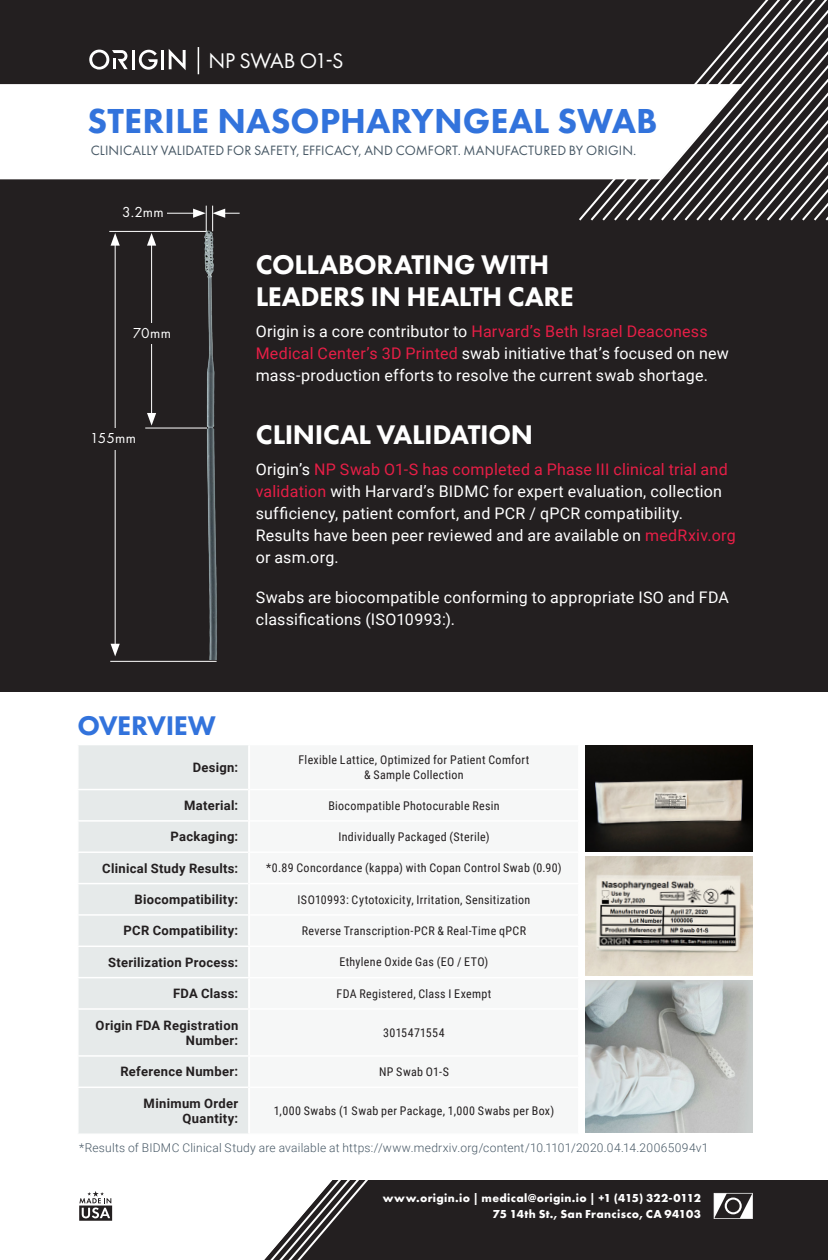
<style>
.page{position:relative;width:828px;height:1260px;background:#fff}
.page>*{position:absolute;margin:0;border:0;box-sizing:border-box;transform-origin:0 0}
.t1{font:800 36px "Futura PT";color:#3273dc}
.t2{font:800 28px/32px "Futura PT";letter-spacing:-.01em;color:#fff}
.t3{font:800 28px "Futura PT";letter-spacing:-.015em;color:#3273dc}
.t4{font:22px "Futura PT";letter-spacing:-.015em;color:#fff}
.Body{font:16px/22px "Roboto";letter-spacing:.015em;color:#fff}
.Body-2{font:15px "Futura PT";letter-spacing:.01em;color:#fff}
.t5{font:14px "Futura PT";letter-spacing:.01em;color:#475865}
.Table_Header{font:700 13px/15.6px "Roboto";letter-spacing:.025em;color:#231f20;text-align:right}
.Table_Body{font:12px/14.4px "Roboto Condensed";letter-spacing:.025em;color:#231f20;text-align:center}
.Disclaimer{font:300 12px "Roboto";letter-spacing:.02em;color:#475865}
.Body_2{font:700 12px "Futura PT";letter-spacing:.03em;color:#fff}
.s1{color:#e61e46}
</style>
<div class="page">
<div style="left:0;top:0;width:828px;height:692px;background:#231f20"></div>
<div style="left:0;top:1180px;width:828px;height:80px;background:#231f20"></div>
<img style="left:203px;top:231px;width:14px;height:428px">
<svg style="left:647px;top:0;width:181px;height:221px"></svg>
<hr style="left:151px;top:242px;width:1px;height:174px;background:#fff">
<svg style="left:147px;top:233px;width:9px;height:13px"></svg>
<svg style="left:147px;top:413px;width:9px;height:13px"></svg>
<hr style="left:115px;top:242px;width:1px;height:405px;background:#fff">
<svg style="left:111px;top:233px;width:9px;height:13px"></svg>
<svg style="left:111px;top:644px;width:9px;height:12px"></svg>
<div style="left:93px;top:428px;width:34px;height:22px;background:#231f20"></div>
<div style="left:133px;top:323px;width:33px;height:21px;background:#231f20"></div>
<div style="left:79px;top:745px;width:169px;height:388px;background:#e6eaea"></div>
<hr style="left:77px;top:789px;width:171px;height:1px;background:#fff">
<hr style="left:77px;top:820px;width:171px;height:2px;background:#fff">
<hr style="left:77px;top:851px;width:171px;height:2px;background:#fff">
<hr style="left:77px;top:883px;width:171px;height:1px;background:#fff">
<hr style="left:77px;top:914px;width:171px;height:2px;background:#fff">
<hr style="left:77px;top:1087px;width:171px;height:1px;background:#fff">
<hr style="left:77px;top:946px;width:172px;height:1px;background:#fff">
<hr style="left:77px;top:977px;width:172px;height:1px;background:#fff">
<hr style="left:77px;top:1008px;width:172px;height:2px;background:#fff">
<hr style="left:77px;top:1055px;width:172px;height:2px;background:#fff">
<div style="left:0;top:84px;width:742px;height:95px;background:#fff"></div>
<svg style="left:714px;top:1193px;width:39px;height:26px"></svg>
<hr style="left:109px;top:231px;width:97px;height:1px;background:#fff">
<hr style="left:145px;top:428px;width:62px;height:1px;background:#fff">
<hr style="left:110px;top:661px;width:107px;height:1px;background:#fff">
<svg style="left:167px;top:206px;width:73px;height:25px"></svg>
<svg style="left:198px;top:47px;width:1px;height:27px"></svg>
<svg style="left:0;top:1180px;width:368px;height:80px"></svg>
<hr style="left:132px;top:50px;width:3px;height:19px;background:#fff">
<svg style="left:139px;top:50px;width:19px;height:20px"></svg>
<hr style="left:161px;top:50px;width:3px;height:19px;background:#fff">
<svg style="left:169px;top:49px;width:17px;height:21px"></svg>
<svg style="left:89px;top:50px;width:39px;height:20px"></svg>
<img style="left:585px;top:745px;width:168px;height:107px">
<img style="left:585px;top:856px;width:168px;height:120px">
<img style="left:585px;top:980px;width:168px;height:153px">
<h2 class="t4" style="left:209px;top:47px;width:136px">NP SWAB O1-S</h2>
<h1 class="t1" style="left:88px;top:98px;width:571px">STERILE NASOPHARYNGEAL SWAB</h1>
<h3 class="t5" style="left:91px;top:142px;width:547px">CLINICALLY VALIDATED FOR SAFETY, EFFICACY, AND COMFORT. MANUFACTURED BY ORIGIN.</h3>
<p class="Body-2" style="left:122px;top:203px;width:43px">3.2mm</p>
<p class="Body-2" style="left:133px;top:324px;width:40px">70mm</p>
<p class="Body-2" style="left:90px;top:429px;width:47px">155mm</p>
<h2 class="t3" style="left:77px;top:708px;width:140px">OVERVIEW</h2>
<h2 class="t2" style="left:256px;top:248px;width:320px">COLLABORATING WITH<br>LEADERS IN HEALTH CARE</h2>
<p class="Body" style="left:256px;top:319px;width:475px">Origin is a core contributor to <span class="s1">Harvard’s Beth Israel Deaconess<br>Medical Center’s 3D Printed</span> swab initiative that’s focused on new mass-production efforts to resolve the current swab shortage.</p>
<h2 class="t2" style="left:256px;top:418px;width:279px">CLINICAL VALIDATION</h2>
<p class="Body" style="left:256px;top:458px;width:482px">Origin’s <span class="s1">NP Swab O1-S has completed a Phase III clinical trial and validation</span> with Harvard’s BIDMC for expert evaluation, collection sufficiency, patient comfort, and PCR / qPCR compatibility.<br>Results have been peer reviewed and are available on <span class="s1">medRxiv.org </span>or asm.org.</p>
<p class="Body" style="left:256px;top:586px;width:475px">Swabs are biocompatible conforming to appropriate ISO and FDA classifications (ISO10993:).</p>
<p class="Table_Header" style="left:193px;top:759px;width:47px">Design:</p>
<p class="Table_Body" style="left:298px;top:752px;width:233px">Flexible Lattice, Optimized for Patient Comfort &amp; Sample Collection</p>
<p class="Table_Header" style="left:184px;top:797px;width:56px">Material:</p>
<p class="Table_Body" style="left:328px;top:798px;width:173px">Biocompatible Photocurable Resin</p>
<p class="Table_Header" style="left:171px;top:829px;width:69px">Packaging:</p>
<p class="Table_Body" style="left:338px;top:829px;width:153px">Individually Packaged (Sterile)</p>
<p class="Table_Header" style="left:102px;top:860px;width:138px">Clinical Study Results:</p>
<p class="Table_Body" style="left:266px;top:861px;width:297px">*0.89 Concordance (kappa) with Copan Control Swab (0.90)</p>
<p class="Table_Header" style="left:135px;top:891px;width:105px">Biocompatibility:</p>
<p class="Table_Body" style="left:298px;top:892px;width:234px">ISO10993: Cytotoxicity, Irritation, Sensitization</p>
<p class="Table_Header" style="left:124px;top:923px;width:116px">PCR Compatibility:</p>
<p class="Table_Body" style="left:302px;top:923px;width:226px">Reverse Transcription-PCR &amp; Real-Time qPCR</p>
<p class="Table_Header" style="left:108px;top:954px;width:132px">Sterilization Process:</p>
<p class="Table_Body" style="left:339px;top:955px;width:150px">Ethylene Oxide Gas (EO / ETO)</p>
<p class="Table_Header" style="left:173px;top:985px;width:67px">FDA Class:</p>
<p class="Table_Body" style="left:337px;top:986px;width:156px">FDA Registered, Class I Exempt</p>
<p class="Table_Header" style="left:96px;top:1017px;width:144px">Origin FDA Registration<br>Number:</p>
<p class="Table_Body" style="left:383px;top:1025px;width:63px">3015471554</p>
<p class="Table_Header" style="left:120px;top:1064px;width:119px">Reference Number:</p>
<p class="Table_Body" style="left:379px;top:1064px;width:71px">NP Swab O1-S</p>
<p class="Table_Header" style="left:144px;top:1095px;width:96px">Minimum Order<br>Quantity:</p>
<p class="Table_Body" style="left:274px;top:1103px;width:282px">1,000 Swabs (1 Swab per Package, 1,000 Swabs per Box)</p>
<p class="Disclaimer" style="left:79px;top:1140px;width:631px">*Results of BIDMC Clinical Study are available at https://www.medrxiv.org/content/10.1101/2020.04.14.20065094v1</p>
<p class="Body_2" style="left:383px;top:1190px;width:320px">www.origin.io | medical@origin.io | +1 (415) 322-0112</p>
<p class="Body_2" style="left:493px;top:1206px;width:210px">75 14th St., San Francisco, CA 94103</p>
</div>
